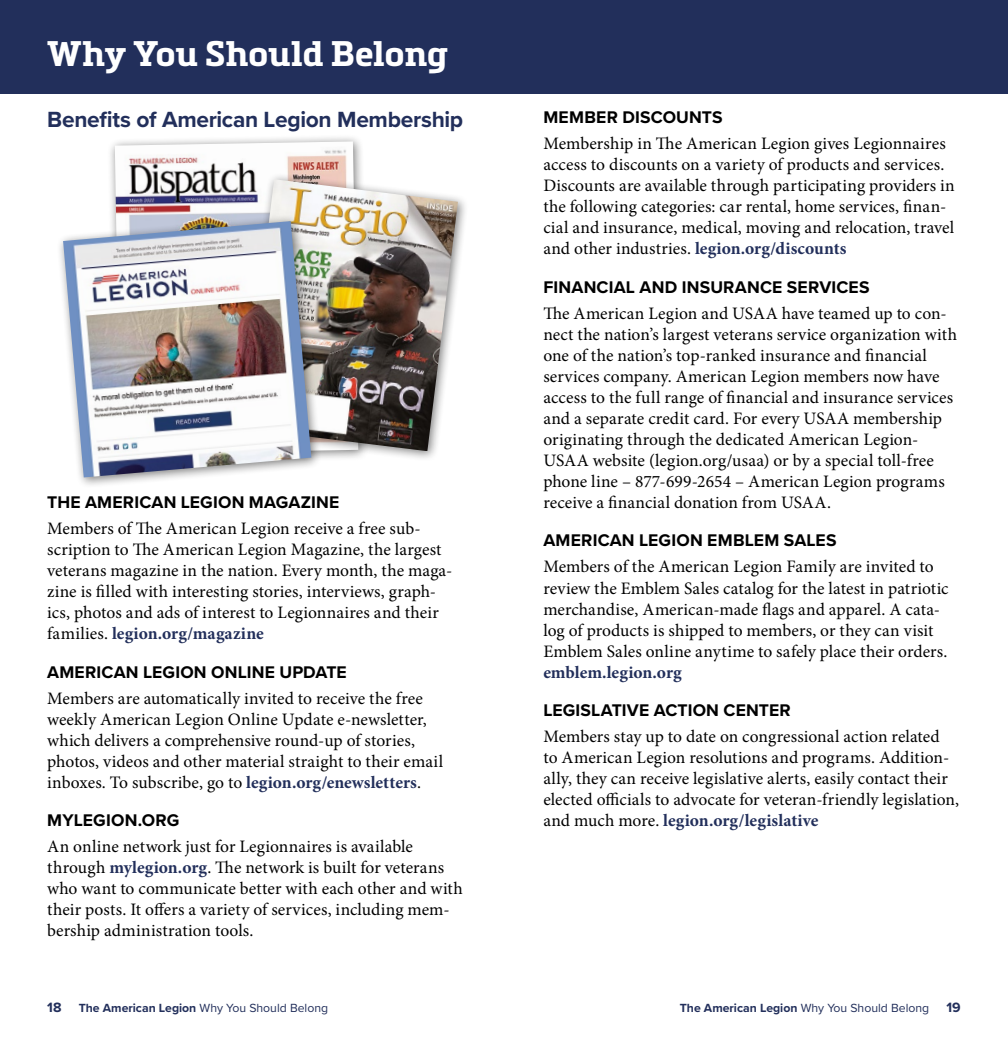
<style>
.page{position:relative;width:1008px;height:1040px;background:#fff}
.page>*{position:absolute;margin:0;border:0;box-sizing:border-box;transform-origin:0 0}
.t1{font:700 35px "Metronic Slab Pro";letter-spacing:.005em;color:#fff}
.Heading{font:700 22.75px "Proxima Nova";letter-spacing:-.015em;color:#222f5b}
.Text{font:17.5px/21px "Minion Pro";letter-spacing:.005em;color:#000}
.Subhead{font:700 17.5px "Proxima Nova";letter-spacing:.01em;color:#000}
.t2{font:12.25px "Proxima Nova";color:#222f5b}
.s1{font-weight:700;color:#222f5b}
.s2{font-weight:700;font-size:14px}
.s3{font-weight:700}
</style>
<div class="page">
<div style="left:107px;top:134px;width:263px;height:331px;background:#000;opacity:.5"></div>
<img style="left:115px;top:141px;width:243px;height:73px">
<div style="left:236px;top:172px;width:233px;height:290px;background:#000;opacity:.5"></div>
<img style="left:244px;top:179px;width:214px;height:272px">
<div style="left:56px;top:214px;width:266px;height:274px;background:#000;opacity:.5"></div>
<img style="left:63px;top:221px;width:248px;height:256px">
<div style="left:0;top:0;width:504px;height:93px;background:#222f5b"></div>
<div style="left:504px;top:0;width:504px;height:93px;background:#222f5b"></div>
<h1 class="t1" style="left:47px;top:31px;width:402px">Why You Should Belong</h1>
<p class="Heading" style="left:47px;top:102px;width:417px">Benefits of American Legion Membership</p>
<p class="Subhead" style="left:47px;top:489px;width:294px">THE AMERICAN LEGION MAGAZINE</p>
<p class="Text" style="left:47px;top:518px;width:407px">Members of The American Legion receive a free sub&shy;scription to The American Legion Magazine, the largest veterans magazine in the nation. Every month, the maga&shy;zine is filled with interesting stories, interviews, graph&shy;ics, photos and ads of interest to Legionnaires and their families. <span class="s1">legion.org/magazine</span></p>
<p class="Subhead" style="left:47px;top:658px;width:301px">AMERICAN LEGION ONLINE UPDATE</p>
<p class="Text" style="left:47px;top:687px;width:397px">Members are automatically invited to receive the free weekly American Legion Online Update e-newsletter, which delivers a comprehensive round-up of stories, photos, videos and other material straight to their email inboxes. To subscribe, go to <span class="s1">legion.org/enewsletters</span>.</p>
<p class="Subhead" style="left:47px;top:807px;width:134px">MYLEGION.ORG</p>
<p class="Text" style="left:47px;top:836px;width:417px">An online network just for Legionnaires is available through <span class="s1">mylegion.org</span>. The network is built for veterans who want to communicate better with each other and with their posts. It offers a variety of services, including mem&shy;bership administration tools.</p>
<p class="Subhead" style="left:543px;top:104px;width:181px">MEMBER DISCOUNTS</p>
<p class="Text" style="left:543px;top:133px;width:413px">Membership in The American Legion gives Legionnaires access to discounts on a variety of products and services.<br>Discounts are available through participating providers in the following categories: car rental, home services, finan&shy;cial and insurance, medical, moving and relocation, travel and other industries. <span class="s1">legion.org/discounts</span></p>
<p class="Subhead" style="left:543px;top:274px;width:328px">FINANCIAL AND INSURANCE SERVICES</p>
<p class="Text" style="left:543px;top:303px;width:415px">The American Legion and USAA have teamed up to con&shy;nect the nation’s largest veterans service organization with one of the nation’s top-ranked insurance and financial services company. American Legion members now have access to the full range of financial and insurance services and a separate credit card. For every USAA membership originating through the dedicated American Legion-USAA website (legion.org/usaa) or by a special toll-free phone line – 877-699-2654 – American Legion programs receive a financial donation from USAA.</p>
<p class="Subhead" style="left:543px;top:527px;width:295px">AMERICAN LEGION EMBLEM SALES</p>
<p class="Text" style="left:543px;top:556px;width:407px">Members of the American Legion Family are invited to review the Emblem Sales catalog for the latest in patriotic merchandise, American-made flags and apparel. A cata&shy;log of products is shipped to members, or they can visit Emblem Sales online anytime to safely place their orders. <span class="s1">emblem.legion.org</span></p>
<p class="Subhead" style="left:543px;top:697px;width:249px">LEGISLATIVE ACTION CENTER</p>
<p class="Text" style="left:543px;top:726px;width:417px">Members stay up to date on congressional action related<br>to American Legion resolutions and programs. Addition&shy;ally, they can receive legislative alerts, easily contact their elected officials to advocate for veteran-friendly legislation, and much more. <span class="s1">legion.org/legislative</span></p>
<p class="t2" style="left:47px;top:998px;width:282px"><span class="s2">18</span> <span class="s3">The American Legion</span> Why You Should Belong</p>
<p class="t2" style="left:680px;top:998px;width:282px"><span class="s3">The American Legion</span> Why You Should Belong <span class="s2">19</span></p>
</div>
